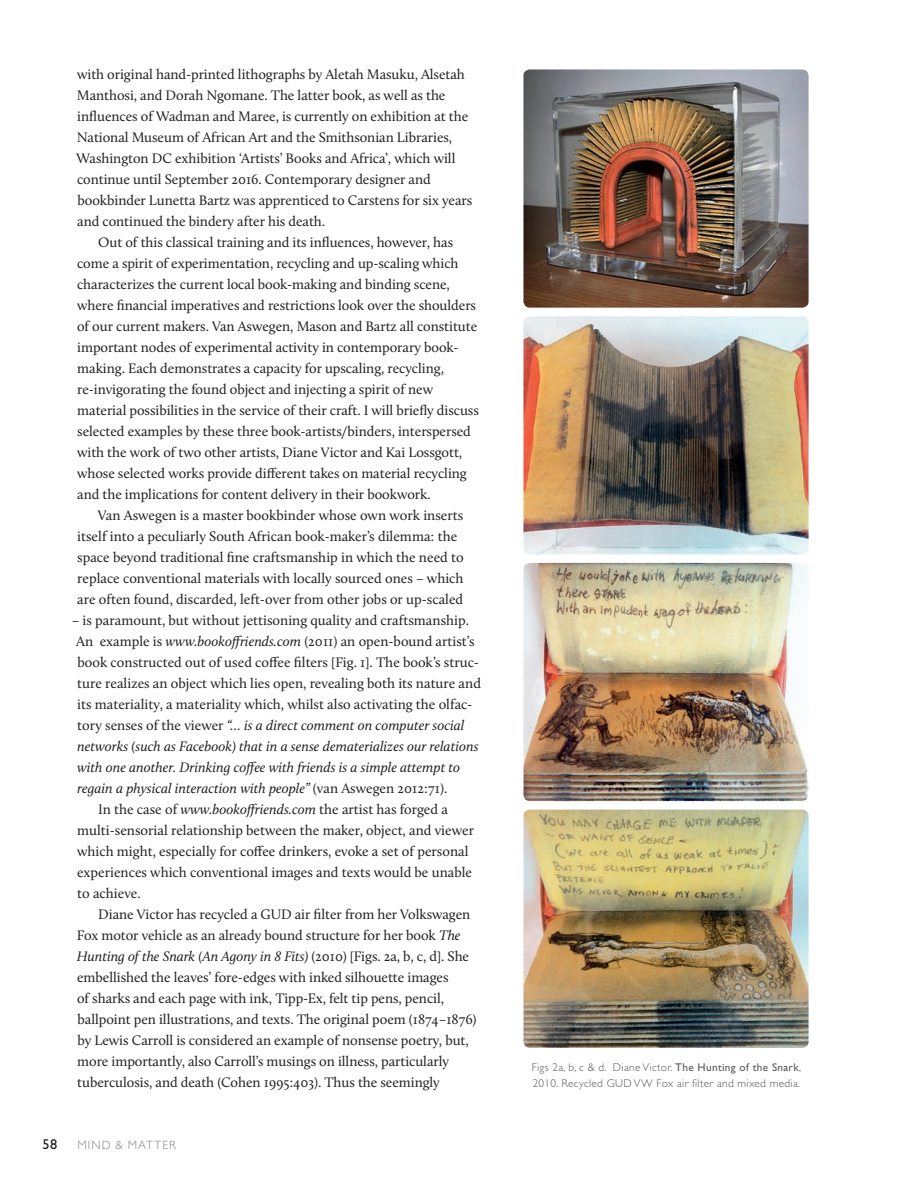
<style>
.page{position:relative;width:915px;height:1191px;background:#fff}
.page>*{position:absolute;margin:0;border:0;box-sizing:border-box;transform-origin:0 0}
.t1{font:14.25px "Calluna";letter-spacing:-.005em;color:#231f20}
.t2{font:italic 14.25px "Calluna";color:#231f20}
.t3{font:14.25px "Gill Sans Std";color:#231f20}
.t4{font:300 12px "Gill Sans Std";letter-spacing:.085em;color:#808285}
.t5{font:300 11.25px/16.5px "Gill Sans Std";letter-spacing:.03em;color:#57585a}
.s1{font-style:italic}
.s2{font-style:normal}
.s3{font-weight:400}
</style>
<div class="page">
<img style="left:523px;top:69px;width:285px;height:239px">
<img style="left:523px;top:563px;width:285px;height:238px">
<img style="left:523px;top:316px;width:285px;height:238px">
<img style="left:523px;top:809px;width:285px;height:239px">
<p class="t1" style="left:77px;top:65px;width:389px">with original hand-printed lithographs by Aletah Masuku, Alsetah</p>
<p class="t1" style="left:77px;top:86px;width:370px">Manthosi, and Dorah Ngomane. The latter book, as well as the</p>
<p class="t1" style="left:77px;top:107px;width:392px">influences of Wadman and Maree, is currently on exhibition at the</p>
<p class="t1" style="left:77px;top:128px;width:377px">National Museum of African Art and the Smithsonian Libraries,</p>
<p class="t1" style="left:77px;top:149px;width:380px">Washington DC exhibition ‘Artists’ Books and Africa’, which will</p>
<p class="t1" style="left:77px;top:170px;width:355px">continue until September 2016. Contemporary designer and</p>
<p class="t1" style="left:77px;top:191px;width:396px">bookbinder Lunetta Bartz was apprenticed to Carstens for six years</p>
<p class="t1" style="left:77px;top:212px;width:249px">and continued the bindery after his death.</p>
<p class="t1" style="left:98px;top:233px;width:356px">Out of this classical training and its influences, however, has</p>
<p class="t1" style="left:77px;top:254px;width:383px">come a spirit of experimentation, recycling and up-scaling which</p>
<p class="t1" style="left:77px;top:275px;width:374px">characterizes the current local book-making and binding scene,</p>
<p class="t1" style="left:77px;top:296px;width:400px">where financial imperatives and restrictions look over the shoulders</p>
<p class="t1" style="left:77px;top:317px;width:401px">of our current makers. Van Aswegen, Mason and Bartz all constitute</p>
<p class="t1" style="left:77px;top:338px;width:383px">important nodes of experimental activity in contemporary book-</p>
<p class="t1" style="left:77px;top:359px;width:368px">making. Each demonstrates a capacity for upscaling, recycling,</p>
<p class="t1" style="left:77px;top:380px;width:357px">re-invigorating the found object and injecting a spirit of new</p>
<p class="t1" style="left:77px;top:401px;width:403px">material possibilities in the service of their craft. I will briefly discuss</p>
<p class="t1" style="left:77px;top:422px;width:395px">selected examples by these three book-artists/binders, interspersed</p>
<p class="t1" style="left:77px;top:443px;width:386px">with the work of two other artists, Diane Victor and Kai Lossgott,</p>
<p class="t1" style="left:77px;top:465px;width:391px">whose selected works provide different takes on material recycling</p>
<p class="t1" style="left:77px;top:486px;width:355px">and the implications for content delivery in their bookwork.</p>
<p class="t1" style="left:98px;top:507px;width:367px">Van Aswegen is a master bookbinder whose own work inserts</p>
<p class="t1" style="left:77px;top:528px;width:381px">itself into a peculiarly South African book-maker’s dilemma: the</p>
<p class="t1" style="left:77px;top:549px;width:388px">space beyond traditional fine craftsmanship in which the need to</p>
<p class="t1" style="left:77px;top:570px;width:388px">replace conventional materials with locally sourced ones – which</p>
<p class="t1" style="left:77px;top:591px;width:387px">are often found, discarded, left-over from other jobs or up-scaled</p>
<p class="t1" style="left:72px;top:612px;width:398px">– is paramount, but without jettisoning quality and craftsmanship.</p>
<p class="t1" style="left:76px;top:633px;width:400px">An example is <span class="s1">www.bookoffriends.com</span> (2011) an open-bound artist’s</p>
<p class="t1" style="left:77px;top:654px;width:403px">book constructed out of used coffee filters [Fig. 1]. The book’s struc-</p>
<p class="t1" style="left:77px;top:675px;width:405px">ture realizes an object which lies open, revealing both its nature and</p>
<p class="t1" style="left:77px;top:696px;width:396px">its materiality, a materiality which, whilst also activating the olfac-</p>
<p class="t2" style="left:77px;top:717px;width:388px"><span class="s2">tory senses of the viewer</span> “… is a direct comment on computer social</p>
<p class="t2" style="left:77px;top:738px;width:402px">networks (such as Facebook) that in a sense dematerializes our relations</p>
<p class="t2" style="left:77px;top:759px;width:384px">with one another. Drinking coffee with friends is a simple attempt to</p>
<p class="t2" style="left:77px;top:780px;width:371px">regain a physical interaction with people” <span class="s2">(van Aswegen 2012:71).</span></p>
<p class="t1" style="left:98px;top:801px;width:351px">In the case of <span class="s1">www.bookoffriends.com</span> the artist has forged a</p>
<p class="t1" style="left:77px;top:822px;width:398px">multi-sensorial relationship between the maker, object, and viewer</p>
<p class="t1" style="left:77px;top:843px;width:393px">which might, especially for coffee drinkers, evoke a set of personal</p>
<p class="t1" style="left:77px;top:864px;width:396px">experiences which conventional images and texts would be unable</p>
<p class="t1" style="left:77px;top:885px;width:65px">to achieve.</p>
<p class="t1" style="left:98px;top:906px;width:373px">Diane Victor has recycled a GUD air filter from her Volkswagen</p>
<p class="t1" style="left:77px;top:927px;width:385px">Fox motor vehicle as an already bound structure for her book <span class="s1">The</span></p>
<p class="t2" style="left:77px;top:948px;width:394px">Hunting of the Snark (An Agony in 8 Fits) <span class="s2">(2010) [Figs. 2a, b, c, d]. She</span></p>
<p class="t1" style="left:77px;top:969px;width:373px">embellished the leaves’ fore-edges with inked silhouette images</p>
<p class="t1" style="left:77px;top:990px;width:368px">of sharks and each page with ink, Tipp-Ex, felt tip pens, pencil,</p>
<p class="t1" style="left:77px;top:1011px;width:400px">ballpoint pen illustrations, and texts. The original poem (1874–1876)</p>
<p class="t1" style="left:77px;top:1032px;width:392px">by Lewis Carroll is considered an example of nonsense poetry, but,</p>
<p class="t1" style="left:77px;top:1053px;width:373px">more importantly, also Carroll’s musings on illness, particularly</p>
<p class="t1" style="left:77px;top:1074px;width:364px">tuberculosis, and death (Cohen 1995:403). Thus the seemingly</p>
<p class="t3" style="left:43px;top:1135px;width:16px">58</p>
<p class="t4" style="left:77px;top:1137px;width:100px">MIND &amp; MATTER</p>
<p class="t5" style="left:531px;top:1058px;width:271px">Figs 2a, b, c &amp; d. Diane Victor. <span class="s3">The Hunting of the Snark</span>,<br>2010. Recycled GUD VW Fox air filter and mixed media.</p>
</div>
